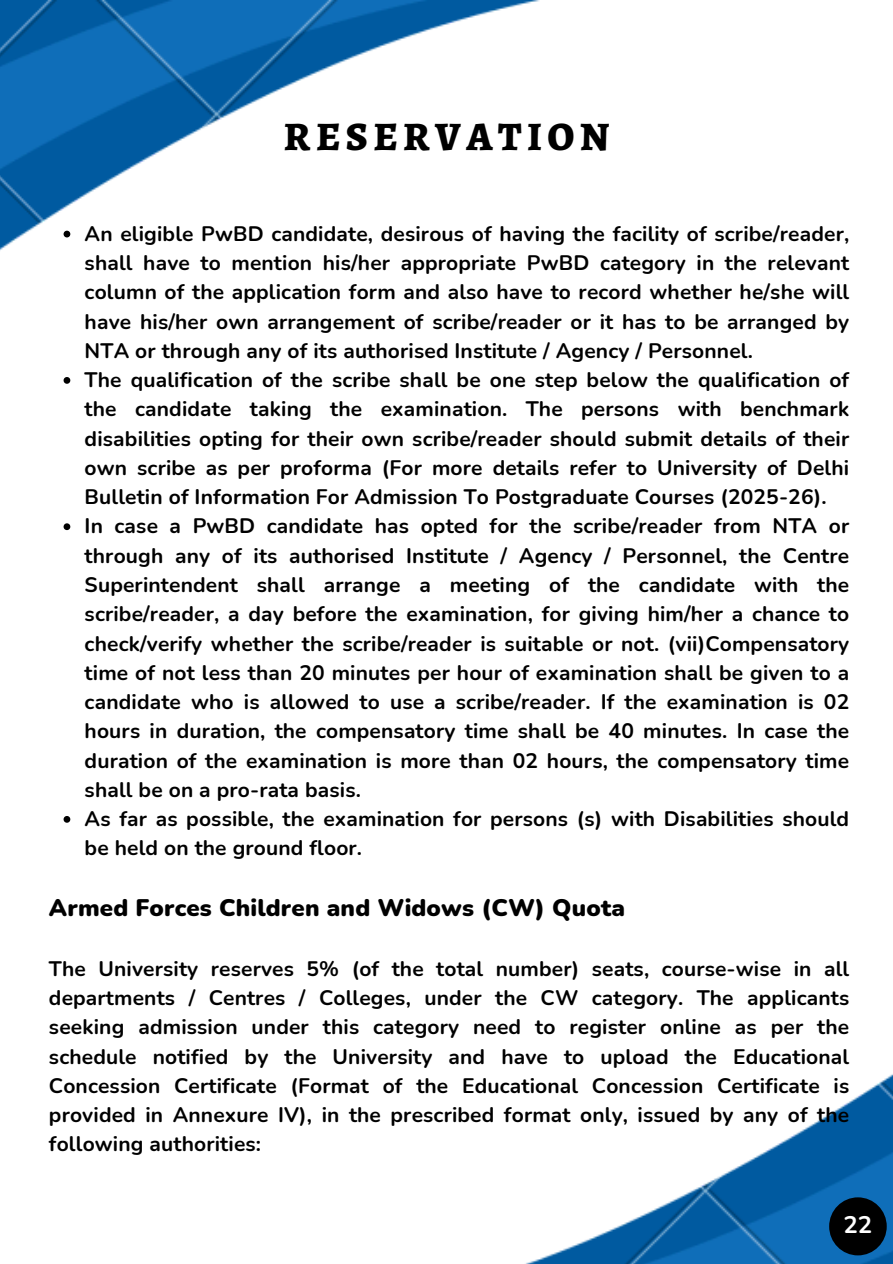
<style>
.page{position:relative;width:893px;height:1264px;background:#fff}
.page>*{position:absolute;margin:0;border:0;box-sizing:border-box;transform-origin:0 0}
.t1{font:800 40.5px "Alegreya";letter-spacing:.135em;color:#000}
.t2{font:900 24px "Nunito";letter-spacing:.005em;color:#000}
.t3{font:700 24px "Nunito";color:#fff}
.t4{font:700 21px/29.2px "Nunito";letter-spacing:.005em;color:#000;text-align:justify}
</style>
<div class="page">
<img style="left:0;top:0;width:540px;height:382px">
<img style="left:526px;top:1074px;width:366px;height:189px">
<svg style="left:64px;top:231px;width:6px;height:6px"></svg>
<svg style="left:64px;top:377px;width:6px;height:7px"></svg>
<svg style="left:64px;top:523px;width:6px;height:7px"></svg>
<svg style="left:64px;top:816px;width:6px;height:6px"></svg>
<div style="left:829px;top:1197px;width:57px;height:58px;background:#000;border-radius:50%"></div>
<p class="t1" style="left:284px;top:109px;width:327px">RESERVATION</p>
<h1 class="t4" style="left:85px;top:219px;width:766px">An eligible PwBD candidate, desirous of having the facility of scribe/reader, shall have to mention his/her appropriate PwBD category in the relevant column of the application form and also have to record whether he/she will have his/her own arrangement of scribe/reader or it has to be arranged by NTA or through any of its authorised Institute / Agency / Personnel.</h1>
<p class="t4" style="left:85px;top:365px;width:766px">The qualification of the scribe shall be one step below the qualification of the candidate taking the examination. The persons with benchmark disabilities opting for their own scribe/reader should submit details of their own scribe as per proforma (For more details refer to University of Delhi Bulletin of Information For Admission To Postgraduate Courses (2025-26).</p>
<p class="t4" style="left:85px;top:512px;width:766px">In case a PwBD candidate has opted for the scribe/reader from NTA or through any of its authorised Institute / Agency / Personnel, the Centre Superintendent shall arrange a meeting of the candidate with the scribe/reader, a day before the examination, for giving him/her a chance to check/verify whether the scribe/reader is suitable or not. (vii)Compensatory time of not less than 20 minutes per hour of examination shall be given to a candidate who is allowed to use a scribe/reader. If the examination is 02 hours in duration, the compensatory time shall be 40 minutes. In case the duration of the examination is more than 02 hours, the compensatory time shall be on a pro-rata basis.</p>
<p class="t4" style="left:85px;top:804px;width:766px">As far as possible, the examination for persons (s) with Disabilities should be held on the ground floor.</p>
<p class="t2" style="left:49px;top:891px;width:577px">Armed Forces Children and Widows (CW) Quota</p>
<h2 class="t4" style="left:49px;top:954px;width:801px">The University reserves 5% (of the total number) seats, course-wise in all departments / Centres / Colleges, under the CW category. The applicants seeking admission under this category need to register online as per the schedule notified by the University and have to upload the Educational Concession Certificate (Format of the Educational Concession Certificate is provided in Annexure IV), in the prescribed format only, issued by any of the following authorities:</h2>
<h3 class="t3" style="left:843px;top:1209px;width:30px">22</h3>
</div>
